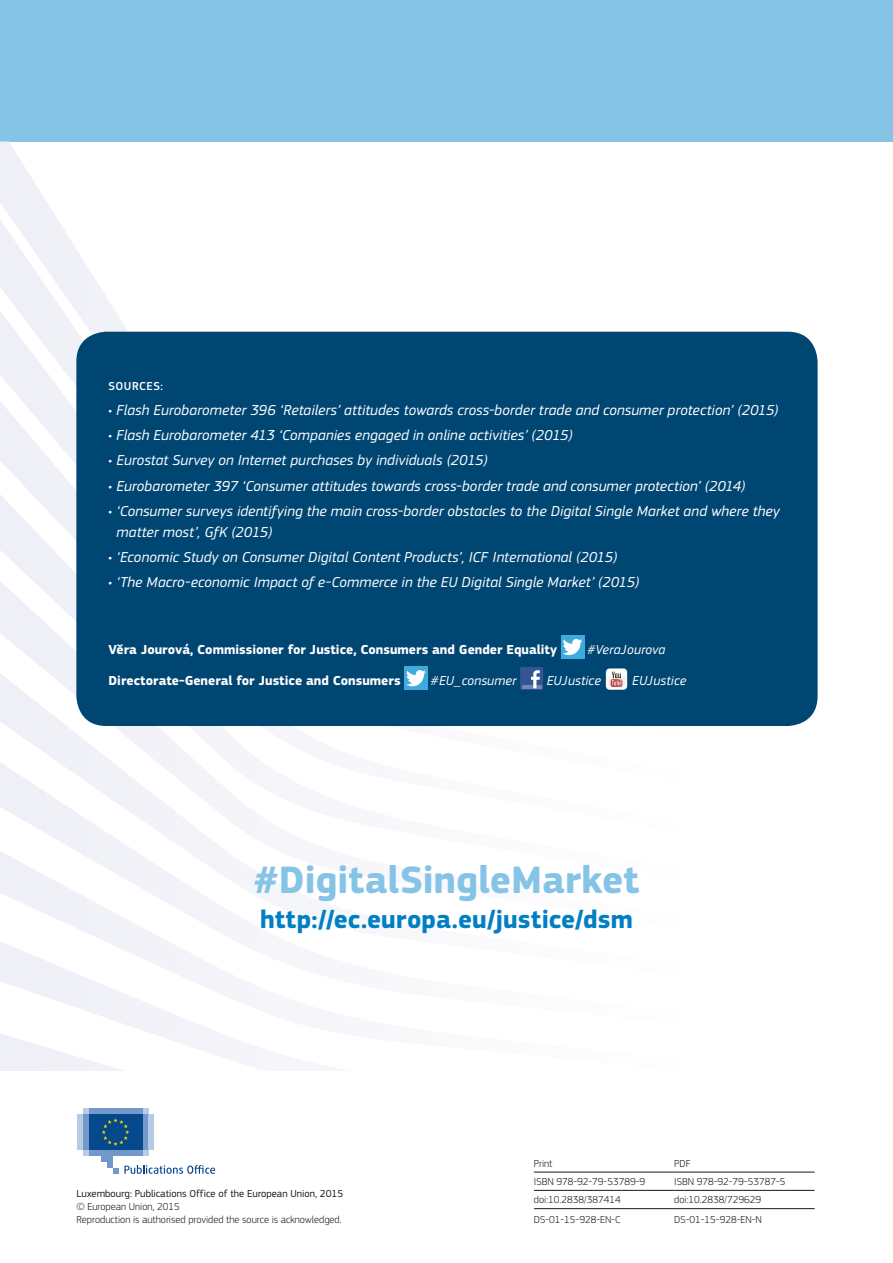
<style>
.page{position:relative;width:893px;height:1263px;background:#fff}
.page>*{position:absolute;margin:0;border:0;box-sizing:border-box;transform-origin:0 0}
.t1{font:700 39.75px "EC Square Sans Pro";color:#86c4e7}
.t2{font:700 26.25px "EC Square Sans Pro";letter-spacing:.005em;color:#0080c3}
.t3{font:italic 15px/21px "EC Square Sans Pro";letter-spacing:.005em;color:#fff}
.t4{font:700 13.5px "EC Square Sans Pro";color:#fff}
.t5{font:italic 13.5px "EC Square Sans Pro";letter-spacing:.005em;color:#fff}
.t6{font:500 12px "EC Square Sans Pro";letter-spacing:.045em;color:#fff}
.t7{font:300 10.5px/12.6px "EC Square Sans Pro";color:#1b181c}
.t8{font:10.5px "EC Square Sans Pro";color:#1b181c}
</style>
<div class="page">
<div style="left:0;top:0;width:893px;height:141px;background:#86c4e7"></div>
<svg style="left:0;top:141px;width:681px;height:54px"></svg>
<svg style="left:45px;top:832px;width:216px;height:10px;fill:#f4f5fa"></svg>
<svg style="left:0;top:842px;width:261px;height:92px"></svg>
<svg style="left:0;top:934px;width:261px;height:94px"></svg>
<svg style="left:0;top:1028px;width:261px;height:42px"></svg>
<svg style="left:0;top:195px;width:100px;height:93px;fill:#f0f0f7"></svg>
<svg style="left:0;top:288px;width:681px;height:93px"></svg>
<svg style="left:0;top:381px;width:438px;height:451px"></svg>
<div style="left:76px;top:332px;width:742px;height:394px;background:#004673;border-radius:30px"></div>
<div style="left:561px;top:635px;width:23px;height:24px;background:#3eaadd"></div>
<svg style="left:563px;top:639px;width:19px;height:16px"></svg>
<div style="left:404px;top:666px;width:24px;height:24px;background:#3eaadd"></div>
<svg style="left:406px;top:670px;width:20px;height:16px"></svg>
<div style="left:520px;top:667px;width:23px;height:23px;background:#355492"></div>
<hr style="left:522px;top:685px;width:19px;height:3px;background:#7087b3">
<svg style="left:531px;top:670px;width:9px;height:18px"></svg>
<svg style="left:606px;top:668px;width:21px;height:22px"></svg>
<div style="left:606px;top:669px;width:20px;height:20px;background:#fff;border-radius:4px"></div>
<div style="left:607px;top:670px;width:19px;height:18px;background:#f4f4f3;border-radius:3px"></div>
<svg style="left:608px;top:670px;width:18px;height:17px"></svg>
<hr style="left:534px;top:1172px;width:140px;height:1px;background:#1b181c">
<hr style="left:674px;top:1172px;width:141px;height:1px;background:#1b181c">
<hr style="left:534px;top:1190px;width:140px;height:1px;background:#1b181c">
<hr style="left:674px;top:1190px;width:141px;height:1px;background:#1b181c">
<hr style="left:534px;top:1208px;width:140px;height:1px;background:#1b181c">
<hr style="left:674px;top:1208px;width:141px;height:1px;background:#1b181c">
<svg style="left:83px;top:1150px;width:65px;height:6px"></svg>
<svg style="left:83px;top:1108px;width:65px;height:6px"></svg>
<div style="left:89px;top:1108px;width:53px;height:6px;background:#7298cc"></div>
<div style="left:89px;top:1150px;width:53px;height:6px;background:#7298cc"></div>
<div style="left:142px;top:1114px;width:6px;height:36px;background:#7298cc"></div>
<div style="left:148px;top:1114px;width:6px;height:36px;background:#b8cbe5"></div>
<div style="left:83px;top:1114px;width:6px;height:36px;background:#7298cc"></div>
<div style="left:77px;top:1114px;width:6px;height:36px;background:#b8cbe5"></div>
<div style="left:101px;top:1150px;width:12px;height:12px;background:#7298cc"></div>
<div style="left:107px;top:1150px;width:6px;height:18px;background:#7298cc"></div>
<svg style="left:113px;top:1168px;width:5px;height:6px"></svg>
<div style="left:89px;top:1114px;width:53px;height:36px;background:#06488c"></div>
<svg style="left:102px;top:1118px;width:27px;height:28px"></svg>
<svg style="left:124px;top:1165px;width:91px;height:9px"></svg>
<p class="t6" style="left:108px;top:379px;width:56px">SOURCES:</p>
<p class="t3" style="left:108px;top:399px;width:672px">• Flash Eurobarometer 396 ‘Retailers’ attitudes towards cross-border trade and consumer protection’ (2015)</p>
<p class="t3" style="left:108px;top:425px;width:466px">• Flash Eurobarometer 413 ‘Companies engaged in online activities’ (2015)</p>
<p class="t3" style="left:108px;top:450px;width:381px">• Eurostat Survey on Internet purchases by individuals (2015)</p>
<p class="t3" style="left:108px;top:475px;width:639px">• Eurobarometer 397 ‘Consumer attitudes towards cross-border trade and consumer protection’ (2014)</p>
<p class="t3" style="left:117px;top:500px;width:665px;text-indent:-8px">• ‘Consumer surveys identifying the main cross-border obstacles to the Digital Single Market and where they matter most’, GfK (2015)</p>
<p class="t3" style="left:108px;top:547px;width:510px">• ‘Economic Study on Consumer Digital Content Products’, ICF International (2015)</p>
<p class="t3" style="left:108px;top:572px;width:532px">• ‘The Macro-economic Impact of e-Commerce in the EU Digital Single Market’ (2015)</p>
<p class="t4" style="left:108px;top:642px;width:450px">Vĕra Jourová, Commissioner for Justice, Consumers and Gender Equality</p>
<p class="t5" style="left:588px;top:642px;width:79px">#VeraJourova</p>
<p class="t4" style="left:108px;top:673px;width:294px">Directorate-General for Justice and Consumers</p>
<p class="t5" style="left:431px;top:673px;width:87px">#EU_consumer</p>
<p class="t5" style="left:547px;top:673px;width:56px">EUJustice</p>
<p class="t5" style="left:632px;top:673px;width:56px">EUJustice</p>
<h1 class="t1" style="left:253px;top:856px;width:387px">#DigitalSingleMarket</h1>
<h2 class="t2" style="left:260px;top:903px;width:374px">http://ec.europa.eu/justice/dsm</h2>
<p class="t8" style="left:77px;top:1188px;width:268px">Luxembourg: Publications Office of the European Union, 2015</p>
<p class="t7" style="left:77px;top:1200px;width:267px">© European Union, 2015<br>Reproduction is authorised provided the source is acknowledged.</p>
<p class="t7" style="left:534px;top:1157px;width:20px">Print</p>
<p class="t7" style="left:674px;top:1157px;width:18px">PDF</p>
<p class="t7" style="left:534px;top:1175px;width:113px">ISBN 978-92-79-53789-9</p>
<p class="t7" style="left:674px;top:1175px;width:113px">ISBN 978-92-79-53787-5</p>
<p class="t7" style="left:534px;top:1193px;width:88px">doi:10.2838/387414</p>
<p class="t7" style="left:674px;top:1193px;width:88px">doi:10.2838/729629</p>
<p class="t7" style="left:534px;top:1213px;width:88px">DS-01-15-928-EN-C</p>
<p class="t7" style="left:674px;top:1213px;width:89px">DS-01-15-928-EN-N</p>
</div>
